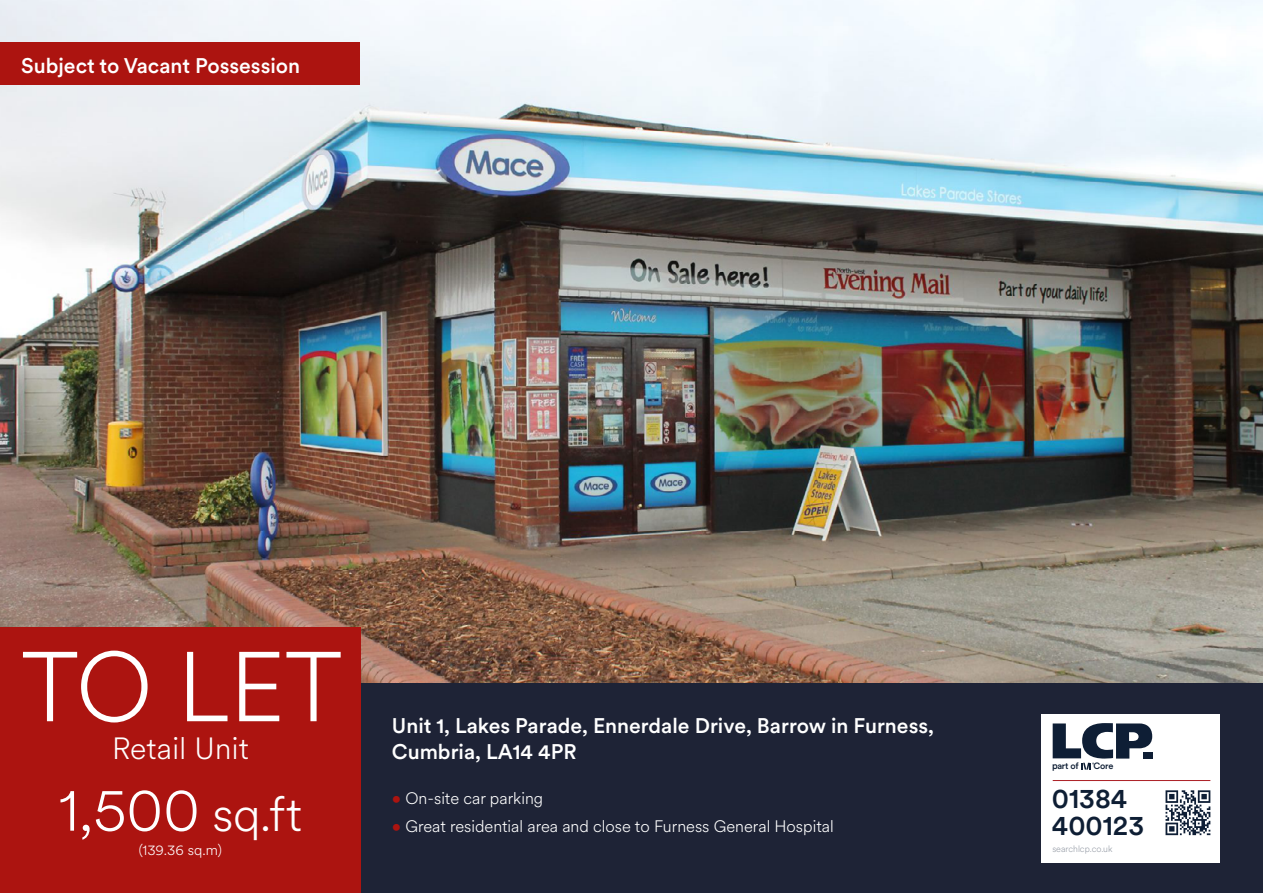
<style>
.page{position:relative;width:1263px;height:893px;background:#fff}
.page>*{position:absolute;margin:0;border:0;box-sizing:border-box;transform-origin:0 0}
.t1{font:300 97.8px "Circular XX";color:#fff}
.t2{font:300 61.05px "Circular XX";color:#fff}
.t3{font:300 30.45px "Circular XX";letter-spacing:.01em;color:#fff}
.t4{font:500 27.9px/26.8px "Circular XX";color:#0e1e34}
.t5{font:500 21px/25.7px "Circular XX";color:#fff}
.t6{font:300 16.5px "Circular XX";color:#fff}
.t7{font:300 14.4px "Circular XX";letter-spacing:.005em;color:#fff}
.t8{font:300 9.15px "Circular XX";color:#979da7}
.t9{font:500 9.15px "Circular XX";letter-spacing:-.02em;color:#0e1e34}
.s1{font-size:48.15px}
.s2{color:#ac1410}
.s3{font-size:9.6px}
</style>
<div class="page">
<img style="left:0;top:0;width:1263px;height:683px">
<div style="left:359px;top:683px;width:904px;height:210px;background:#1e2336"></div>
<div style="left:0;top:628px;width:361px;height:265px;background:#ac1410"></div>
<div style="left:0;top:43px;width:359px;height:42px;background:#ac1410"></div>
<div style="left:1041px;top:713px;width:179px;height:149px;background:#fff"></div>
<hr style="left:1053px;top:780px;width:157px;height:1px;background:#ac1f25">
<svg style="left:1053px;top:723px;width:99px;height:47px"></svg>
<svg style="left:1165px;top:790px;width:45px;height:45px"></svg>
<p class="t5" style="left:21px;top:52px;width:280px">Subject to Vacant Possession</p>
<h1 class="t1" style="left:21px;top:621px;width:323px">TO LET</h1>
<h3 class="t3" style="left:112px;top:727px;width:138px">Retail Unit</h3>
<h2 class="t2" style="left:59px;top:768px;width:245px">1,500 <span class="s1">sq.ft</span></h2>
<p class="t7" style="left:139px;top:840px;width:84px">(139.36 sq.m)</p>
<p class="t5" style="left:392px;top:712px;width:544px">Unit 1, Lakes Parade, Ennerdale Drive, Barrow in Furness,<br>Cumbria, LA14 4PR</p>
<p class="t6" style="left:392px;top:787px;width:153px"><span class="s2">•</span> On-site car parking</p>
<p class="t6" style="left:392px;top:815px;width:443px"><span class="s2">•</span> Great residential area and close to Furness General Hospital</p>
<p class="t9" style="left:1052px;top:760px;width:28px"><span class="s3">p</span>art of</p>
<p class="t9" style="left:1093px;top:760px;width:21px">Core</p>
<h3 class="t4" style="left:1052px;top:784px;width:94px">01384<br>400123</h3>
<p class="t8" style="left:1052px;top:842px;width:62px">searchlcp.co.uk</p>
</div>
